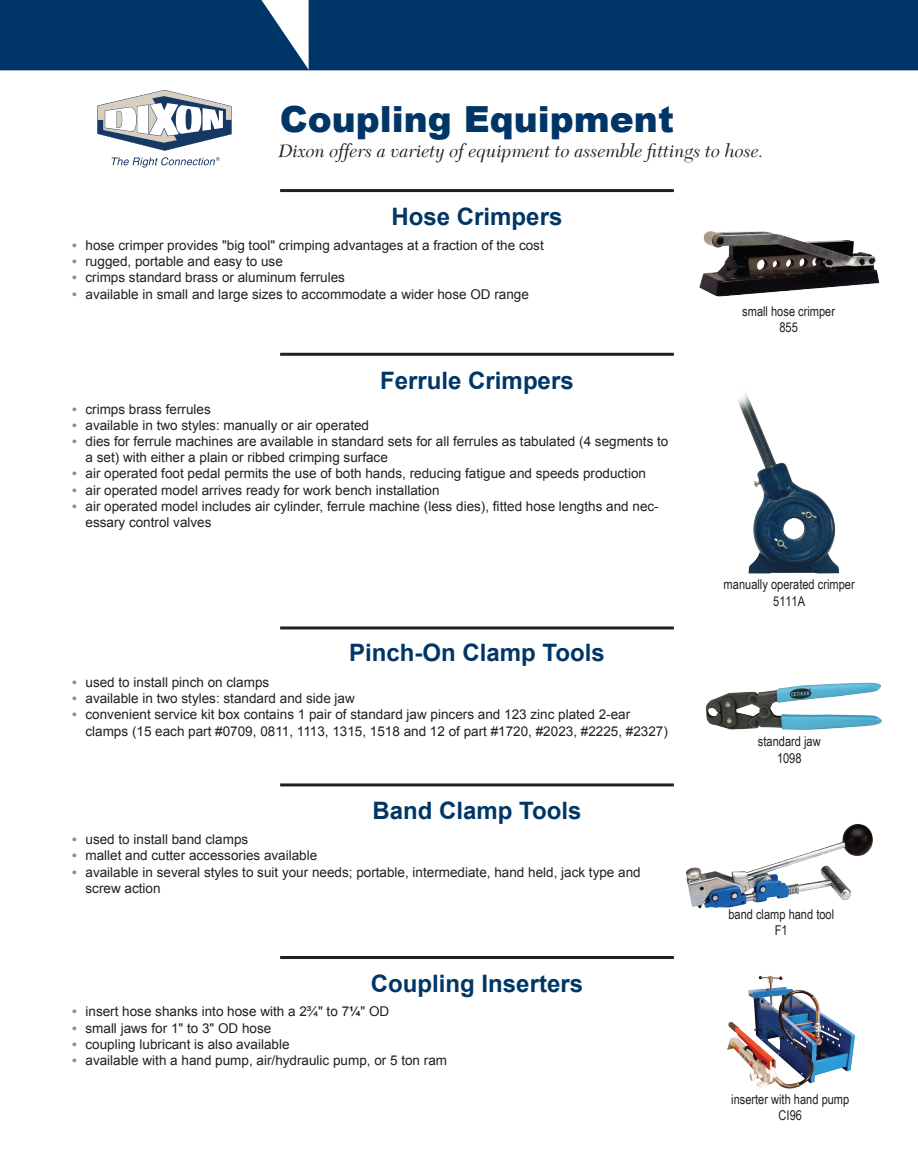
<style>
.page{position:relative;width:918px;height:1175px;background:#fff}
.page>*{position:absolute;margin:0;border:0;box-sizing:border-box;transform-origin:0 0}
.t1{font:900 36px "Arial";color:#003667}
.t2{font:700 24px "Arial";color:#003667}
.t3{font:italic 18.75px "New Caledonia";color:#231f20}
.Body_text_-_left{font:13.5px/16.2px "Arial";color:#231f20}
.t4{font:13.5px "Arial Narrow";color:#231f20}
.s1{font-weight:700;color:#7a93b6}
.s2{font-weight:700}
</style>
<div class="page">
<div style="left:0;top:0;width:918px;height:70px;background:#003667"></div>
<svg style="left:97px;top:90px;width:135px;height:61px"></svg>
<svg style="left:112px;top:157px;width:108px;height:11px"></svg>
<hr style="left:280px;top:189px;width:394px;height:3px;background:#231f20">
<img style="left:699px;top:231px;width:181px;height:66px">
<hr style="left:280px;top:353px;width:394px;height:3px;background:#231f20">
<img style="left:738px;top:392px;width:101px;height:182px">
<hr style="left:280px;top:956px;width:394px;height:3px;background:#231f20">
<img style="left:727px;top:975px;width:128px;height:114px">
<hr style="left:280px;top:783px;width:394px;height:3px;background:#231f20">
<img style="left:686px;top:824px;width:187px;height:85px">
<hr style="left:280px;top:626px;width:394px;height:3px;background:#231f20">
<img style="left:705px;top:682px;width:177px;height:48px">
<p class="t1" style="left:280px;top:93px;width:396px">Coupling Equipment</p>
<p class="t3" style="left:279px;top:141px;width:487px">Dixon offers a variety of equipment to assemble fittings to hose.</p>
<p class="t2" style="left:392px;top:200px;width:172px">Hose Crimpers</p>
<p class="Body_text_-_left" style="left:72px;top:237px;width:473px"><span class="s1">•</span> hose crimper provides "big tool" crimping advantages at a fraction of the cost</p>
<p class="Body_text_-_left" style="left:72px;top:253px;width:212px"><span class="s1">•</span> rugged, portable and easy to use</p>
<p class="Body_text_-_left" style="left:72px;top:270px;width:275px"><span class="s1">•</span> crimps standard brass or aluminum ferrules</p>
<p class="Body_text_-_left" style="left:72px;top:286px;width:458px"><span class="s1">•</span> available in small and large sizes to accommodate a wider hose OD range</p>
<p class="t2" style="left:380px;top:364px;width:195px">Ferrule Crimpers</p>
<p class="Body_text_-_left" style="left:72px;top:401px;width:140px"><span class="s1">•</span> crimps brass ferrules</p>
<p class="Body_text_-_left" style="left:72px;top:417px;width:299px"><span class="s1">•</span> available in two styles: manually or air operated</p>
<p class="Body_text_-_left" style="left:86px;top:433px;width:584px;text-indent:-14px"><span class="s1">•</span> dies for ferrule machines are available in standard sets for all ferrules as tabulated (4 segments to a set) with either a plain or ribbed crimping surface</p>
<p class="Body_text_-_left" style="left:72px;top:466px;width:576px"><span class="s1">•</span> air operated foot pedal permits the use of both hands, reducing fatigue and speeds production</p>
<p class="Body_text_-_left" style="left:72px;top:482px;width:369px"><span class="s1">•</span> air operated model arrives ready for work bench installation</p>
<p class="Body_text_-_left" style="left:86px;top:498px;width:575px;text-indent:-14px"><span class="s1">•</span> air operated model includes air cylinder, ferrule machine (less dies), fitted hose lengths and nec&shy;essary control valves</p>
<p class="t2" style="left:349px;top:637px;width:257px">Pinch-On Clamp Tools</p>
<p class="Body_text_-_left" style="left:72px;top:674px;width:199px"><span class="s1">•</span> used to install pinch on clamps</p>
<p class="Body_text_-_left" style="left:72px;top:690px;width:284px"><span class="s1">•</span> available in two styles: standard and side jaw</p>
<p class="Body_text_-_left" style="left:86px;top:706px;width:584px;text-indent:-14px"><span class="s1">•</span> convenient service kit box contains 1 pair of standard jaw pincers and 123 zinc plated 2-ear clamps (15 each part #0709, 0811, 1113, 1315, 1518 and 12 of part #1720, #2023, #2225, #2327)</p>
<p class="t2" style="left:373px;top:795px;width:210px">Band Clamp Tools</p>
<p class="Body_text_-_left" style="left:72px;top:831px;width:178px"><span class="s1">•</span> used to install band clamps</p>
<p class="Body_text_-_left" style="left:72px;top:847px;width:247px"><span class="s1">•</span> mallet and cutter accessories available</p>
<p class="Body_text_-_left" style="left:86px;top:864px;width:557px;text-indent:-14px"><span class="s1">•</span> available in several styles to suit your needs; portable, intermediate, hand held, jack type and screw action</p>
<p class="t2" style="left:371px;top:967px;width:214px">Coupling Inserters</p>
<p class="Body_text_-_left" style="left:72px;top:1003px;width:319px"><span class="s1">•</span> insert hose shanks into hose with a 2¾" to 7<span class="s2">¼</span>" OD</p>
<p class="Body_text_-_left" style="left:72px;top:1019px;width:201px"><span class="s1">•</span> small jaws for 1" to 3" OD hose</p>
<p class="Body_text_-_left" style="left:72px;top:1036px;width:219px"><span class="s1">•</span> coupling lubricant is also available</p>
<p class="Body_text_-_left" style="left:72px;top:1052px;width:377px"><span class="s1">•</span> available with a hand pump, air/hydraulic pump, or 5 ton ram</p>
<p class="t4" style="left:742px;top:301px;width:94px">small hose crimper</p>
<p class="t4" style="left:779px;top:317px;width:20px">855</p>
<p class="t4" style="left:724px;top:575px;width:133px">manually operated crimper</p>
<p class="t4" style="left:773px;top:591px;width:34px">5111A</p>
<p class="t4" style="left:758px;top:731px;width:64px">standard jaw</p>
<p class="t4" style="left:777px;top:748px;width:26px">1098</p>
<p class="t4" style="left:728px;top:904px;width:107px">band clamp hand tool</p>
<p class="t4" style="left:775px;top:920px;width:14px">F1</p>
<p class="t4" style="left:731px;top:1089px;width:120px">inserter with hand pump</p>
<p class="t4" style="left:779px;top:1105px;width:25px">CI96</p>
</div>
